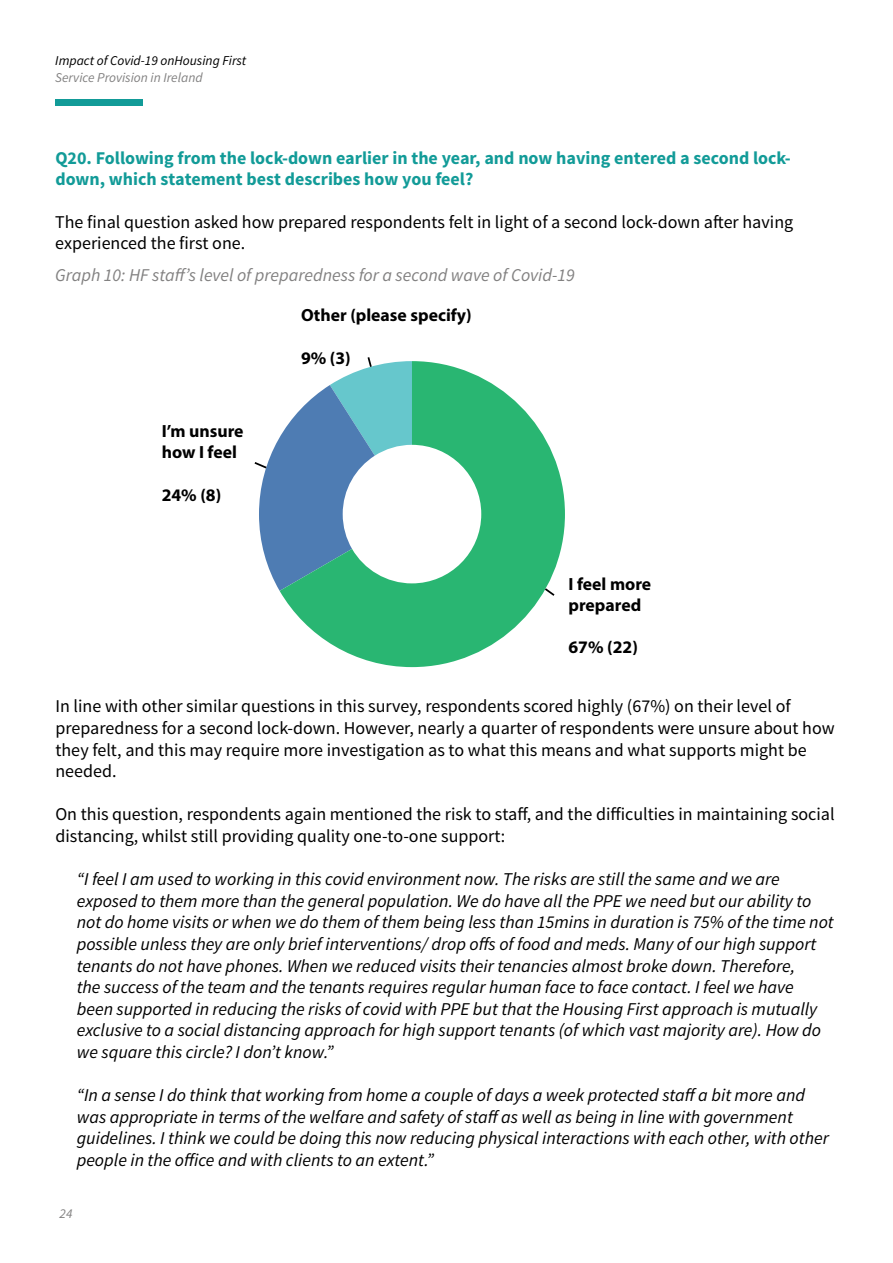
<style>
.page{position:relative;width:893px;height:1263px;background:#fff}
.page>*{position:absolute;margin:0;border:0;box-sizing:border-box;transform-origin:0 0}
.t1{font:italic 18px/21.6px "Source Sans Pro";color:#000}
.t2{font:18px/21.6px "Source Sans Pro";color:#000}
.t3{font:700 18px/21.6px "Source Sans Pro";color:#129b98}
.t4{font:italic 18px "Source Sans Pro";color:#828181}
.t5{font:700 17.7px/21.1px "Myriad Pro";color:#000}
.t6{font:italic 13.5px "Source Sans Pro";color:#000}
.t7{font:italic 13.5px "Source Sans Pro";color:#828181}
</style>
<div class="page">
<div style="left:55px;top:100px;width:87px;height:6px;background:#129b98"></div>
<svg style="left:280px;top:361px;width:285px;height:306px;fill:#29b672"></svg>
<svg style="left:254px;top:357px;width:158px;height:234px"></svg>
<svg style="left:543px;top:586px;width:13px;height:12px"></svg>
<p class="t6" style="left:55px;top:53px;width:193px">Impact of Covid-19 onHousing First</p>
<p class="t7" style="left:55px;top:69px;width:149px">Service Provision in Ireland</p>
<p class="t3" style="left:55px;top:148px;width:737px">Q20. Following from the lock-down earlier in the year, and now having entered a second lock&shy;down, which statement best describes how you feel?</p>
<p class="t2" style="left:55px;top:211px;width:739px">The final question asked how prepared respondents felt in light of a second lock-down after having experienced the first one.</p>
<p class="t4" style="left:55px;top:264px;width:521px">Graph 10: HF staff’s level of preparedness for a second wave of Covid-19</p>
<p class="t5" style="left:162px;top:420px;width:83px">I’m unsure how I feel</p>
<p class="t5" style="left:162px;top:483px;width:61px">24% (8)</p>
<p class="t5" style="left:301px;top:304px;width:172px">Other (please specify)</p>
<p class="t5" style="left:301px;top:346px;width:51px">9% (3)</p>
<p class="t5" style="left:568px;top:573px;width:84px">I feel more prepared</p>
<p class="t5" style="left:568px;top:636px;width:71px">67% (22)</p>
<p class="t2" style="left:55px;top:696px;width:781px">In line with other similar questions in this survey, respondents scored highly (67%) on their level of preparedness for a second lock-down. However, nearly a quarter of respondents were unsure about how they felt, and this may require more investigation as to what this means and what supports might be needed.</p>
<p class="t2" style="left:55px;top:804px;width:781px">On this question, respondents again mentioned the risk to staff, and the difficulties in maintaining social distancing, whilst still providing quality one-to-one support:</p>
<p class="t1" style="left:77px;top:868px;width:759px">“I feel I am used to working in this covid environment now. The risks are still the same and we are exposed to them more than the general population. We do have all the PPE we need but our ability to not do home visits or when we do them of them being less than 15mins in duration is 75% of the time not possible unless they are only brief interventions/ drop offs of food and meds. Many of our high support tenants do not have phones. When we reduced visits their tenancies almost broke down. Therefore,<br>the success of the team and the tenants requires regular human face to face contact. I feel we have been supported in reducing the risks of covid with PPE but that the Housing First approach is mutually exclusive to a social distancing approach for high support tenants (of which vast majority are). How do we square this circle? I don’t know.”</p>
<p class="t1" style="left:77px;top:1084px;width:754px">“In a sense I do think that working from home a couple of days a week protected staff a bit more and was appropriate in terms of the welfare and safety of staff as well as being in line with government guidelines. I think we could be doing this now reducing physical interactions with each other, with other people in the office and with clients to an extent.”</p>
<p class="t7" style="left:60px;top:1205px;width:14px">24</p>
</div>
